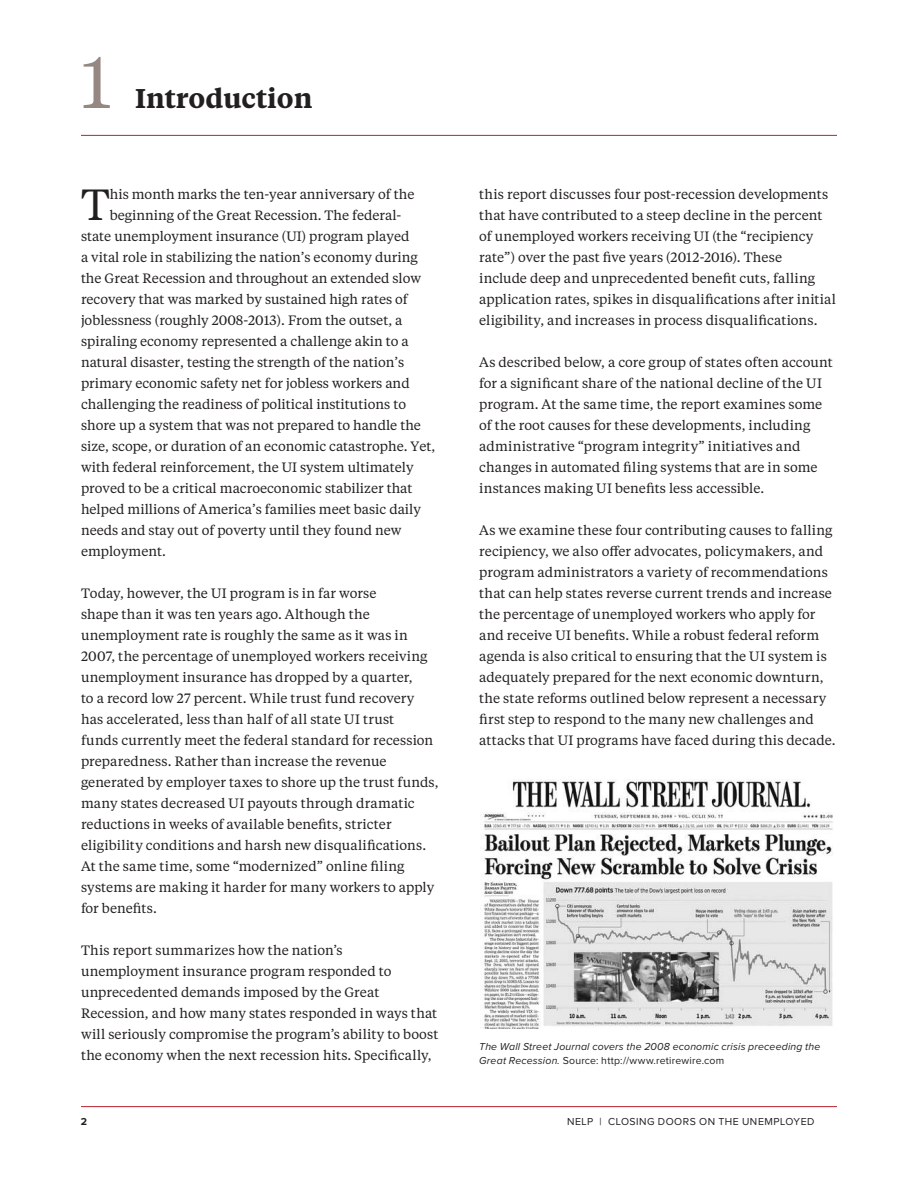
<style>
.page{position:relative;width:918px;height:1188px;background:#fff}
.page>*{position:absolute;margin:0;border:0;box-sizing:border-box;transform-origin:0 0}
.t1{font:71.85px "Tiempos Text";color:#958883}
.t2{font:43.35px "Tiempos Text";color:#221f1f}
.t3{font:600 27px "Tiempos Text";color:#221f1f}
.t4{font:13.5px/21px "Tiempos Text";color:#221f1f}
.t5{font:italic 10.5px/13.5px "Proxima Nova";letter-spacing:.015em;color:#221f1f}
.t6{font:10.5px "Proxima Nova";letter-spacing:.05em;color:#221f1f}
.t7{font:700 10.5px "Proxima Nova";color:#221f1f}
.s1{font-style:normal}
</style>
<div class="page">
<hr style="left:81px;top:1106px;width:756px;height:1px;background:#b8222f">
<hr style="left:81px;top:135px;width:756px;height:1px;background:#b8222f">
<img style="left:481px;top:779px;width:352px;height:250px">
<h1 class="t1" style="left:81px;top:50px;width:32px">1</h1>
<h3 class="t3" style="left:135px;top:87px;width:179px">Introduction</h3>
<h2 class="t2" style="left:81px;top:185px;width:30px">T</h2>
<p class="t4" style="left:110px;top:185px;width:306px">his month marks the ten-year anniversary of the</p>
<p class="t4" style="left:110px;top:206px;width:293px">beginning of the Great Recession. The federal-</p>
<p class="t4" style="left:81px;top:227px;width:330px">state unemployment insurance (UI) program played</p>
<p class="t4" style="left:81px;top:248px;width:338px">a vital role in stabilizing the nation’s economy during</p>
<p class="t4" style="left:81px;top:269px;width:342px">the Great Recession and throughout an extended slow</p>
<p class="t4" style="left:81px;top:290px;width:328px">recovery that was marked by sustained high rates of</p>
<p class="t4" style="left:81px;top:311px;width:323px">joblessness (roughly 2008-2013). From the outset, a</p>
<p class="t4" style="left:81px;top:332px;width:329px">spiraling economy represented a challenge akin to a</p>
<p class="t4" style="left:81px;top:353px;width:325px">natural disaster, testing the strength of the nation’s</p>
<p class="t4" style="left:81px;top:374px;width:330px">primary economic safety net for jobless workers and</p>
<p class="t4" style="left:81px;top:395px;width:327px">challenging the readiness of political institutions to</p>
<p class="t4" style="left:81px;top:416px;width:341px">shore up a system that was not prepared to handle the</p>
<p class="t4" style="left:81px;top:437px;width:356px">size, scope, or duration of an economic catastrophe. Yet,</p>
<p class="t4" style="left:81px;top:458px;width:334px">with federal reinforcement, the UI system ultimately</p>
<p class="t4" style="left:81px;top:479px;width:333px">proved to be a critical macroeconomic stabilizer that</p>
<p class="t4" style="left:81px;top:500px;width:342px">helped millions of America’s families meet basic daily</p>
<p class="t4" style="left:81px;top:521px;width:322px">needs and stay out of poverty until they found new</p>
<p class="t4" style="left:81px;top:542px;width:86px">employment.</p>
<p class="t4" style="left:81px;top:584px;width:359px">Today, however, the UI program is in far worse<br>shape than it was ten years ago. Although the unemployment rate is roughly the same as it was in 2007, the percentage of unemployed workers receiving unemployment insurance has dropped by a quarter,<br>to a record low 27 percent. While trust fund recovery has accelerated, less than half of all state UI trust<br>funds currently meet the federal standard for recession preparedness. Rather than increase the revenue generated by employer taxes to shore up the trust funds, many states decreased UI payouts through dramatic reductions in weeks of available benefits, stricter eligibility conditions and harsh new disqualifications.<br>At the same time, some “modernized” online filing systems are making it harder for many workers to apply for benefits.</p>
<p class="t4" style="left:81px;top:941px;width:359px">This report summarizes how the nation’s unemployment insurance program responded to unprecedented demands imposed by the Great Recession, and how many states responded in ways that will seriously compromise the program’s ability to boost the economy when the next recession hits. Specifically,</p>
<p class="t4" style="left:479px;top:185px;width:358px">this report discusses four post-recession developments that have contributed to a steep decline in the percent of unemployed workers receiving UI (the “recipiency rate”) over the past five years (2012-2016). These<br>include deep and unprecedented benefit cuts, falling application rates, spikes in disqualifications after initial eligibility, and increases in process disqualifications.</p>
<p class="t4" style="left:479px;top:353px;width:355px">As described below, a core group of states often account for a significant share of the national decline of the UI program. At the same time, the report examines some of the root causes for these developments, including administrative “program integrity” initiatives and changes in automated filing systems that are in some instances making UI benefits less accessible.</p>
<p class="t4" style="left:479px;top:521px;width:358px">As we examine these four contributing causes to falling recipiency, we also offer advocates, policymakers, and program administrators a variety of recommendations that can help states reverse current trends and increase the percentage of unemployed workers who apply for and receive UI benefits. While a robust federal reform agenda is also critical to ensuring that the UI system is adequately prepared for the next economic downturn, the state reforms outlined below represent a necessary first step to respond to the many new challenges and attacks that UI programs have faced during this decade.</p>
<p class="t5" style="left:479px;top:1041px;width:343px">The Wall Street Journal covers the 2008 economic crisis preceeding the<br>Great Recession. <span class="s1">Source: http://www.retirewire.com</span></p>
<p class="t7" style="left:81px;top:1117px;width:8px">2</p>
<p class="t6" style="left:567px;top:1117px;width:249px">NELP | CLOSING DOORS ON THE UNEMPLOYED</p>
</div>
